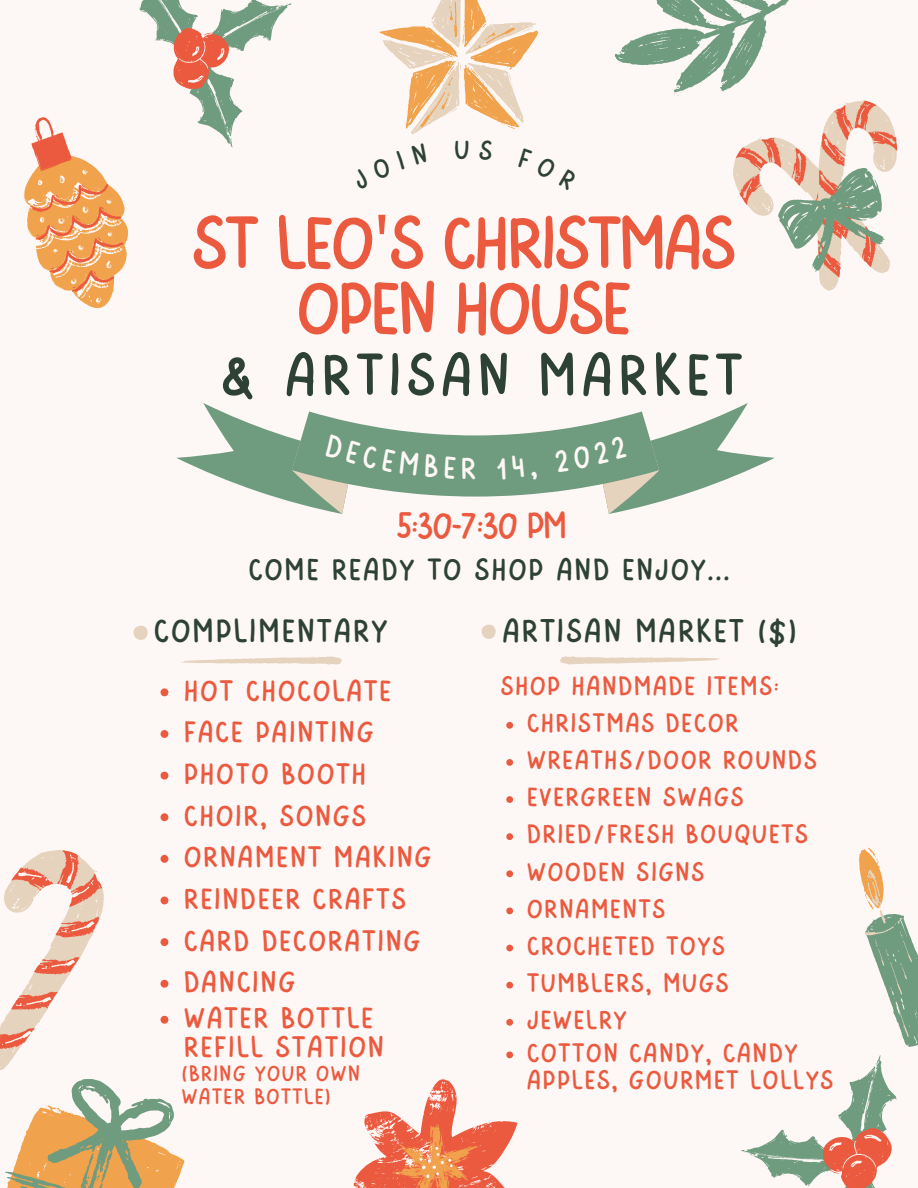
<style>
.page{position:relative;width:918px;height:1188px;background:#fdf7f5}
.page>*{position:absolute;margin:0;border:0;box-sizing:border-box;transform-origin:0 0}
.t1{font:75px/65.2px "FEELFREE Regular";color:#eb5a3f;text-align:center}
.t2{font:60px "FEELFREE Regular";letter-spacing:.125em;color:#2d4235}
.t3{font:37.5px "FEELFREE Regular";color:#eb5a3f}
.t4{font:33.15px "FEELFREE Regular";letter-spacing:.1em;color:#2d4235}
.t5{font:31.05px "FEELFREE Regular";letter-spacing:.12em;color:#2d4235}
.t6{font:30px/41.7px "FEELFREE Regular";letter-spacing:.12em;color:#eb5a3f}
.t7{font:27px/37.2px "FEELFREE Regular";letter-spacing:.12em;color:#eb5a3f}
.t8{font:22.5px/22.5px "FEELFREE Regular";letter-spacing:.12em;color:#eb5a3f}
.s1{font-family:"Noto Sans"}
</style>
<div class="page">
<svg style="left:506px;top:722px;width:7px;height:7px"></svg>
<svg style="left:506px;top:759px;width:7px;height:7px"></svg>
<svg style="left:506px;top:796px;width:7px;height:7px"></svg>
<svg style="left:506px;top:833px;width:7px;height:7px"></svg>
<svg style="left:506px;top:870px;width:7px;height:7px"></svg>
<svg style="left:506px;top:908px;width:7px;height:6px"></svg>
<svg style="left:506px;top:945px;width:7px;height:6px"></svg>
<svg style="left:506px;top:982px;width:7px;height:7px"></svg>
<svg style="left:506px;top:1019px;width:7px;height:7px"></svg>
<svg style="left:506px;top:1052px;width:7px;height:6px"></svg>
<svg style="left:615px;top:0;width:283px;height:291px"></svg>
<svg style="left:741px;top:847px;width:177px;height:341px"></svg>
<svg style="left:353px;top:1079px;width:165px;height:109px"></svg>
<svg style="left:24px;top:0;width:268px;height:308px"></svg>
<svg style="left:482px;top:625px;width:14px;height:14px"></svg>
<svg style="left:181px;top:656px;width:161px;height:9px"></svg>
<svg style="left:560px;top:656px;width:161px;height:9px"></svg>
<svg style="left:161px;top:688px;width:7px;height:8px"></svg>
<svg style="left:161px;top:730px;width:7px;height:8px"></svg>
<svg style="left:161px;top:772px;width:7px;height:8px"></svg>
<svg style="left:161px;top:813px;width:7px;height:8px"></svg>
<svg style="left:0;top:850px;width:185px;height:338px"></svg>
<svg style="left:134px;top:626px;width:14px;height:14px"></svg>
<svg style="left:176px;top:403px;width:599px;height:111px"></svg>
<svg style="left:379px;top:0;width:160px;height:135px"></svg>
<h1 class="t1" style="left:193px;top:214px;width:542px">ST LEO<span class="s1">'</span>S CHRISTMAS<br>OPEN HOUSE</h1>
<h2 class="t2" style="left:222px;top:348px;width:521px">&amp; ARTISAN MARKET</h2>
<h3 class="t3" style="left:397px;top:508px;width:171px">5:30-7:30 PM</h3>
<p class="t5" style="left:249px;top:555px;width:481px">COME READY TO SHOP AND ENJOY...</p>
<p class="t4" style="left:155px;top:616px;width:234px">COMPLIMENTARY</p>
<p class="t4" style="left:503px;top:616px;width:295px">ARTISAN MARKET ($)</p>
<p class="t6" style="left:185px;top:671px;width:248px">HOT CHOCOLATE<br>FACE PAINTING<br>PHOTO BOOTH<br>CHOIR, SONGS<br>ORNAMENT MAKING<br>REINDEER CRAFTS<br>CARD DECORATING<br>DANCING</p>
<p class="t6" style="left:185px;top:1005px;width:199px;line-height:29.2px">WATER BOTTLE<br>REFILL STATION</p>
<p class="t8" style="left:182px;top:1063px;width:178px">(BRING YOUR OWN<br>WATER BOTTLE)</p>
<p class="t7" style="left:501px;top:668px;width:279px">SHOP HANDMADE ITEMS:</p>
<p class="t7" style="left:527px;top:706px;width:290px">CHRISTMAS DÉCOR<br>WREATHS/DOOR ROUNDS<br>EVERGREEN SWAGS<br>DRIED/FRESH BOUQUETS<br>WOODEN SIGNS<br>ORNAMENTS<br>CROCHETED TOYS<br>TUMBLERS, MUGS<br>JEWELRY</p>
<p class="t7" style="left:527px;top:1040px;width:307px;line-height:27px">COTTON CANDY, CANDY<br>APPLES, GOURMET LOLLYS</p>
</div>
